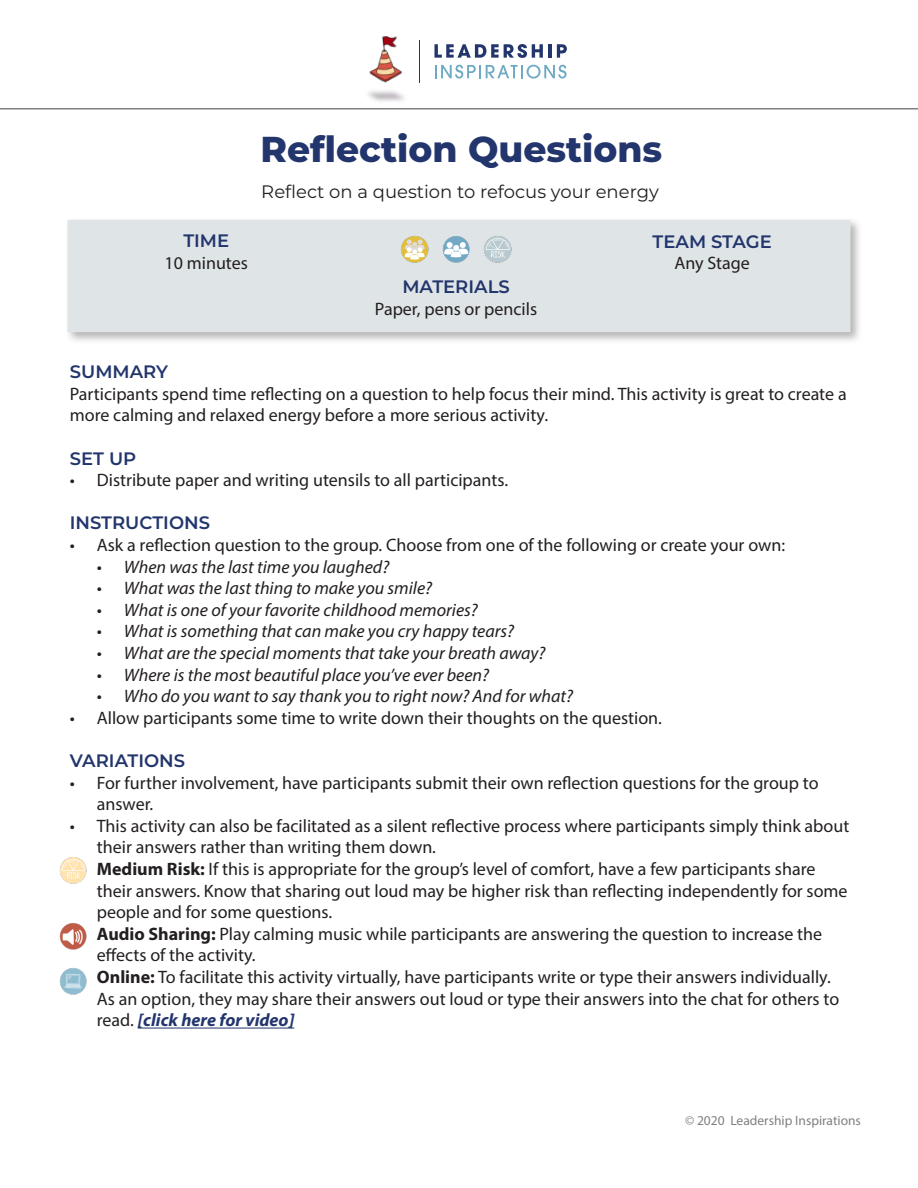
<style>
.page{position:relative;width:918px;height:1188px;background:#fff}
.page>*{position:absolute;margin:0;border:0;box-sizing:border-box;transform-origin:0 0}
.t1{font:800 36px "Montserrat";color:#22356c}
.t2{font:18px/21.6px "Myriad Pro";color:#231f20}
.t3{font:italic 18px "Myriad Pro";color:#231f20}
.t4{font:600 18px "Montserrat";color:#22356c}
.t5{font:18px "Montserrat";color:#231f20}
.t6{font:13.5px "Myriad Pro";color:#7e8083}
.s1{font-weight:700}
.s2{font-weight:700;font-style:italic;color:#22356c}
</style>
<div class="page">
<svg style="left:446px;top:44px;width:97px;height:14px"></svg>
<hr style="left:548px;top:44px;width:4px;height:14px;background:#22356c">
<svg style="left:557px;top:44px;width:10px;height:14px"></svg>
<svg style="left:442px;top:65px;width:125px;height:14px"></svg>
<hr style="left:0;top:108px;width:918px;height:2px;background:#7e8083">
<img style="left:369px;top:36px;width:73px;height:47px">
<div style="left:64px;top:217px;width:799px;height:128px;background:#231f20;opacity:.34"></div>
<div style="left:68px;top:220px;width:782px;height:112px;background:#dfe4e7"></div>
<hr style="left:138px;top:1028px;width:156px;height:1px;background:#22356c">
<img style="left:484px;top:236px;width:28px;height:27px">
<img style="left:442px;top:236px;width:28px;height:27px">
<img style="left:401px;top:236px;width:28px;height:27px">
<img style="left:59px;top:923px;width:28px;height:27px">
<img style="left:59px;top:968px;width:28px;height:27px">
<img style="left:59px;top:857px;width:28px;height:27px">
<p class="t1" style="left:260px;top:123px;width:403px">Reflection Questions</p>
<p class="t4" style="left:183px;top:228px;width:47px">TIME</p>
<p class="t2" style="left:165px;top:251px;width:85px">10 minutes</p>
<p class="t5" style="left:261px;top:179px;width:399px">Reflect on a question to refocus your energy</p>
<p class="t4" style="left:402px;top:274px;width:109px">MATERIALS</p>
<p class="t2" style="left:375px;top:298px;width:164px">Paper, pens or pencils</p>
<p class="t4" style="left:653px;top:228px;width:121px">TEAM STAGE</p>
<p class="t2" style="left:674px;top:252px;width:77px">Any Stage</p>
<p class="t4" style="left:70px;top:359px;width:100px">SUMMARY</p>
<p class="t2" style="left:70px;top:383px;width:778px">Participants spend time reflecting on a question to help focus their mind. This activity is great to create a more calming and relaxed energy before a more serious activity.</p>
<p class="t4" style="left:70px;top:445px;width:68px">SET UP</p>
<p class="t2" style="left:70px;top:469px;width:440px">• Distribute paper and writing utensils to all participants.</p>
<p class="t4" style="left:70px;top:510px;width:142px">INSTRUCTIONS</p>
<p class="t2" style="left:70px;top:534px;width:717px">• Ask a reflection question to the group. Choose from one of the following or create your own:</p>
<p class="t3" style="left:97px;top:555px;width:294px">• When was the last time you laughed?</p>
<p class="t3" style="left:97px;top:577px;width:337px">• What was the last thing to make you smile?</p>
<p class="t3" style="left:97px;top:599px;width:382px">• What is one of your favorite childhood memories?</p>
<p class="t3" style="left:97px;top:620px;width:419px">• What is something that can make you cry happy tears?</p>
<p class="t3" style="left:97px;top:642px;width:450px">• What are the special moments that take your breath away?</p>
<p class="t3" style="left:97px;top:663px;width:394px">• Where is the most beautiful place you’ve ever been?</p>
<p class="t3" style="left:97px;top:685px;width:478px">• Who do you want to say thank you to right now? And for what?</p>
<p class="t2" style="left:70px;top:707px;width:594px">• Allow participants some time to write down their thoughts on the question.</p>
<p class="t4" style="left:70px;top:748px;width:117px">VARIATIONS</p>
<p class="t2" style="left:97px;top:772px;width:723px;text-indent:-27px">• For further involvement, have participants submit their own reflection questions for the group to answer.</p>
<p class="t2" style="left:97px;top:815px;width:754px;text-indent:-27px">• This activity can also be facilitated as a silent reflective process where participants simply think about their answers rather than writing them down.</p>
<p class="t2" style="left:97px;top:858px;width:752px;text-indent:-27px"><span class="s1">• Medium Risk:</span> If this is appropriate for the group’s level of comfort, have a few participants share their answers. Know that sharing out loud may be higher risk than reflecting independently for some people and for some questions.</p>
<p class="t2" style="left:97px;top:923px;width:727px;text-indent:-27px"><span class="s1">• Audio Sharing:</span> Play calming music while participants are answering the question to increase the effects of the activity.</p>
<p class="t2" style="left:97px;top:966px;width:744px;text-indent:-27px"><span class="s1">• Online:</span> To facilitate this activity virtually, have participants write or type their answers individually.<br>As an option, they may share their answers out loud or type their answers into the chat for others to read. <span class="s2">[click here for video]</span></p>
<p class="t6" style="left:685px;top:1112px;width:177px">© 2020 Leadership Inspirations</p>
</div>
